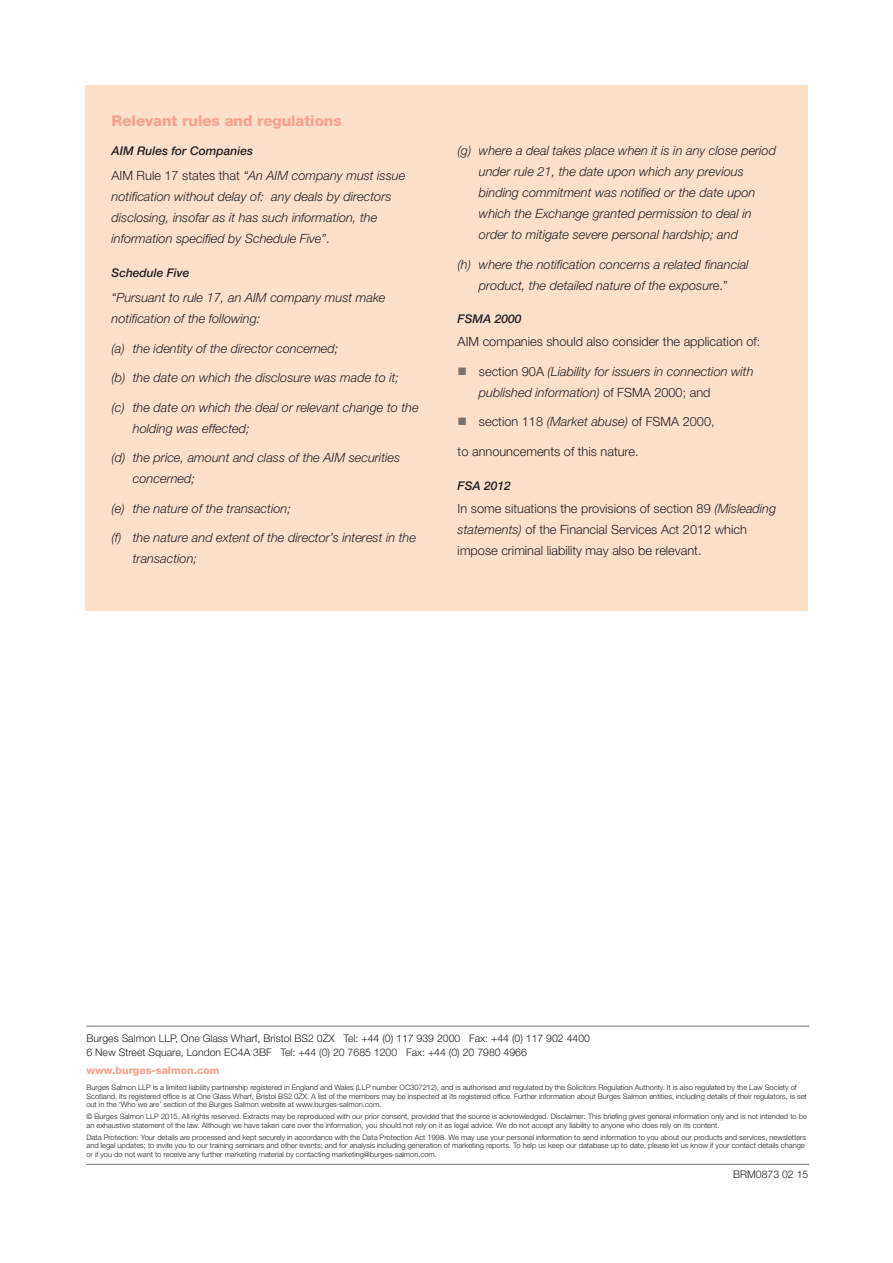
<style>
.page{position:relative;width:893px;height:1263px;background:#fff}
.page>*{position:absolute;margin:0;border:0;box-sizing:border-box;transform-origin:0 0}
.title_-_pink{font:800 15px "Helvetica Neue LT Std";color:#f7a291}
.bodytextindent{font:italic 300 12.75px/21px "Helvetica Neue LT Std";color:#231f20}
.bodytext{font:300 12.75px/21px "Helvetica Neue LT Std";color:#231f20}
.bodytext-2{font:italic 300 12.75px/21px "Helvetica Neue LT Std";color:#231f20}
.subsubtitle_-_black{font:italic 500 12px "Helvetica Neue LT Std";color:#231f20}
.t1{font:300 10.5px/13.5px "Helvetica Neue LT Std";color:#231f20}
.t2{font:800 10.5px "Helvetica Neue LT Std";color:#f7a291}
.disclaimer{font:300 7.5px/8.2px "Helvetica Neue LT Std";color:#231f20}
.s1{font-style:normal}
.s2{font-style:italic}
</style>
<div class="page">
<hr style="left:86px;top:1164px;width:723px;height:1px;background:#7d716c">
<hr style="left:86px;top:1026px;width:723px;height:1px;background:#7d716c">
<div style="left:85px;top:85px;width:723px;height:526px;background:#fde0ca"></div>
<p class="title_-_pink" style="left:112px;top:111px;width:232px">Relevant rules and regulations</p>
<p class="subsubtitle_-_black" style="left:112px;top:144px;width:143px">AIM Rules for Companies</p>
<p class="bodytext-2" style="left:112px;top:165px;width:295px"><span class="s1">AIM Rule 17 states that</span> “An AIM company must issue notification without delay of: any deals by directors disclosing, insofar as it has such information, the information specified by Schedule Five”<span class="s1">.</span></p>
<p class="subsubtitle_-_black" style="left:112px;top:266px;width:79px">Schedule Five</p>
<p class="bodytext-2" style="left:112px;top:287px;width:275px">“Pursuant to rule 17, an AIM company must make notification of the following:</p>
<p class="bodytextindent" style="left:112px;top:338px;width:228px">(a) the identity of the director concerned;</p>
<p class="bodytextindent" style="left:112px;top:367px;width:289px">(b) the date on which the disclosure was made to it;</p>
<p class="bodytextindent" style="left:133px;top:397px;width:287px;text-indent:-21px">(c) the date on which the deal or relevant change to the holding was effected;</p>
<p class="bodytextindent" style="left:133px;top:447px;width:269px;text-indent:-21px">(d) the price, amount and class of the AIM securities concerned;</p>
<p class="bodytextindent" style="left:112px;top:498px;width:181px">(e) the nature of the transaction;</p>
<p class="bodytextindent" style="left:133px;top:527px;width:285px;text-indent:-21px">(f) the nature and extent of the director’s interest in the transaction;</p>
<p class="bodytextindent" style="left:479px;top:140px;width:299px;text-indent:-21px">(g) where a deal takes place when it is in any close period under rule 21, the date upon which any previous binding commitment was notified or the date upon which the Exchange granted permission to deal in order to mitigate severe personal hardship; and</p>
<p class="bodytextindent" style="left:458px;top:253px;width:292px;text-align:center">(h) where the notification concerns a related financial product, the detailed nature of the exposu<span class="s1">re.”</span></p>
<p class="subsubtitle_-_black" style="left:458px;top:312px;width:65px">FSMA 2000</p>
<p class="bodytext" style="left:458px;top:331px;width:304px">AIM companies should also consider the application of:</p>
<p class="bodytextindent" style="left:479px;top:361px;width:276px"><span class="s1">section 90A</span> (Liability for issuers in connection with published information) <span class="s1">of FSMA 2000; and</span></p>
<p class="bodytext" style="left:479px;top:411px;width:237px">section 118 <span class="s2">(Market abuse)</span> of FSMA 2000,</p>
<p class="bodytext" style="left:458px;top:441px;width:182px">to announcements of this nature.</p>
<p class="subsubtitle_-_black" style="left:458px;top:478px;width:55px">FSA 2012</p>
<p class="bodytext" style="left:458px;top:497px;width:320px">In some situations the provisions of section 89 <span class="s2">(Misleading statements)</span> of the Financial Services Act 2012 which impose criminal liability may also be relevant.</p>
<p class="t1" style="left:86px;top:1031px;width:505px">Burges Salmon LLP, One Glass Wharf, Bristol BS2 0ZX Tel: +44 (0) 117 939 2000 Fax: +44 (0) 117 902 4400<br>6 New Street Square, London EC4A 3BF Tel: +44 (0) 20 7685 1200 Fax: +44 (0) 20 7980 4966</p>
<p class="t2" style="left:86px;top:1063px;width:135px">www.burges-salmon.com</p>
<p class="disclaimer" style="left:86px;top:1083px;width:722px">Burges Salmon LLP is a limited liability partnership registered in England and Wales (LLP number OC307212), and is authorised and regulated by the Solicitors Regulation Authority. It is also regulated by the Law Society of<br>Scotland. Its registered office is at One Glass Wharf, Bristol BS2 0ZX. A list of the members may be inspected at its registered office. Further information about Burges Salmon entities, including details of their regulators, is set out in the ‘Who we are’ section of the Burges Salmon website at www.burges-salmon.com.</p>
<p class="disclaimer" style="left:86px;top:1112px;width:722px">© Burges Salmon LLP 2015. All rights reserved. Extracts may be reproduced with our prior consent, provided that the source is acknowledged. Disclaimer: This briefing gives general information only and is not intended to be an exhaustive statement of the law. Although we have taken care over the information, you should not rely on it as legal advice. We do not accept any liability to anyone who does rely on its content.</p>
<p class="disclaimer" style="left:86px;top:1133px;width:721px">Data Protection: Your details are processed and kept securely in accordance with the Data Protection Act 1998. We may use your personal information to send information to you about our products and services, newsletters and legal updates; to invite you to our training seminars and other events; and for analysis including generation of marketing reports. To help us keep our database up to date, please let us know if your contact details change or if you do not want to receive any further marketing material by contacting marketing@burges-salmon.com.</p>
<p class="t1" style="left:733px;top:1167px;width:77px">BRM0873 02 15</p>
</div>
